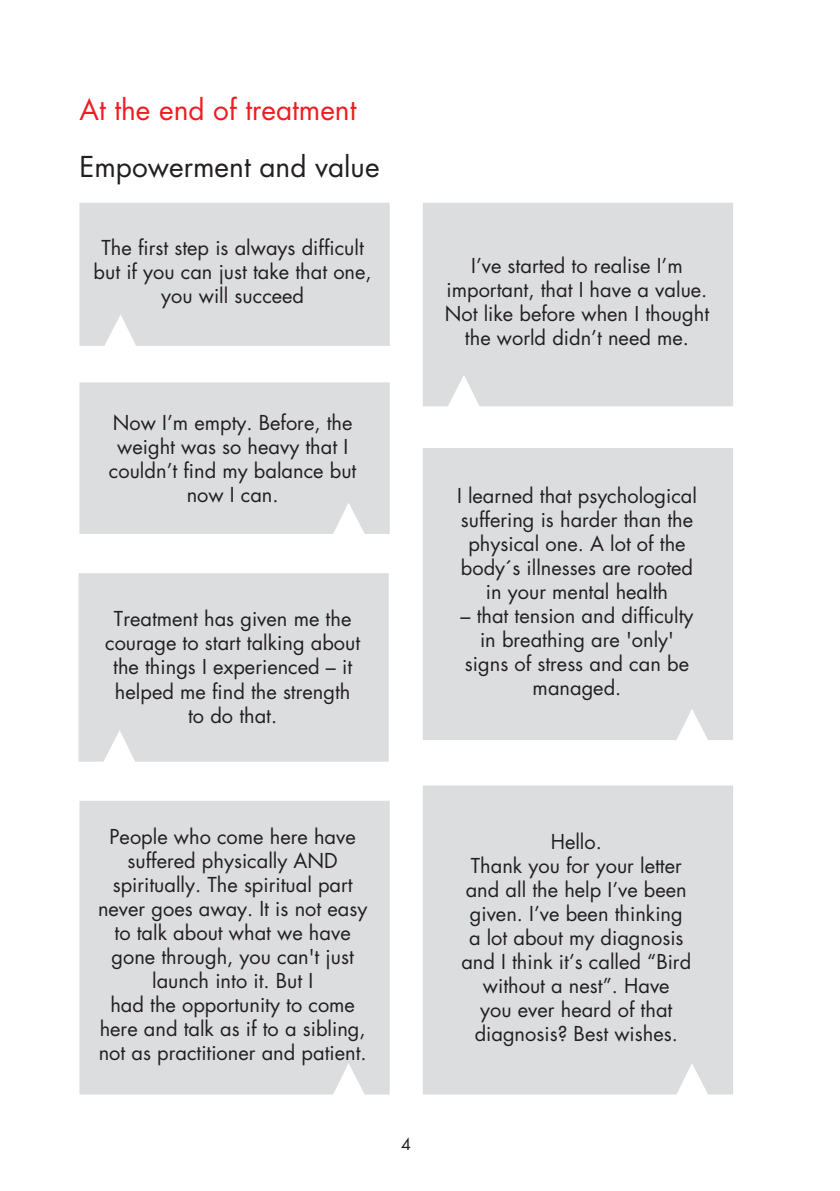
<style>
.page{position:relative;width:840px;height:1191px;background:#fff}
.page>*{position:absolute;margin:0;border:0;box-sizing:border-box;transform-origin:0 0}
.Ingress{font:28px "Futura Std";color:#ee1d23}
.Ingress-2{font:28px "Futura Std";color:#231f20}
.Bubblorna{font:20px/24px "Futura Std";color:#231f20;text-align:center}
.t1{font:16px "Futura Std";color:#231f20}
</style>
<div class="page">
<div style="left:423px;top:785px;width:309px;height:309px;background:#dcdddf"></div>
<div style="left:78px;top:573px;width:310px;height:188px;background:#dcdddf"></div>
<div style="left:79px;top:382px;width:310px;height:152px;background:#dcdddf"></div>
<div style="left:423px;top:203px;width:309px;height:203px;background:#dcdddf"></div>
<div style="left:79px;top:203px;width:310px;height:143px;background:#dcdddf"></div>
<div style="left:423px;top:448px;width:309px;height:292px;background:#dcdddf"></div>
<div style="left:79px;top:801px;width:310px;height:293px;background:#dcdddf"></div>
<p class="Ingress" style="left:79px;top:91px;width:278px">At the end of treatment</p>
<p class="Ingress-2" style="left:79px;top:148px;width:301px">Empowerment and value</p>
<p class="Bubblorna" style="left:94px;top:235px;width:279px">The first step is always difficult but if you can just take that one, you will succeed</p>
<p class="Bubblorna" style="left:109px;top:410px;width:249px">Now I’m empty. Before, the weight was so heavy that I couldn’t find my balance but now I can.</p>
<p class="Bubblorna" style="left:105px;top:607px;width:256px">Treatment has given me the courage to start talking about the things I experienced – it helped me find the strength to do that.</p>
<p class="Bubblorna" style="left:444px;top:254px;width:266px">I’ve started to realise I’m important, that I have a value.<br>Not like before when I thought the world didn’t need me.</p>
<p class="Bubblorna" style="left:457px;top:484px;width:241px">I learned that psychological suffering is harder than the physical one. A lot of the body´s illnesses are rooted in your mental health</p>
<p class="Bubblorna" style="left:460px;top:604px;width:234px">– that tension and difficulty in breathing are 'only' signs of stress and can be managed.</p>
<p class="Bubblorna" style="left:98px;top:825px;width:271px">People who come here have suffered physically AND spiritually. The spiritual part never goes away. It is not easy to talk about what we have gone through, you can't just launch into it. But I</p>
<p class="Bubblorna" style="left:99px;top:993px;width:269px">had the opportunity to come here and talk as if to a sibling, not as practitioner and patient.</p>
<p class="t1" style="left:401px;top:1134px;width:11px">4</p>
<p class="Bubblorna" style="left:550px;top:829px;width:53px">Hello.</p>
<p class="Bubblorna" style="left:461px;top:853px;width:231px">Thank you for your letter and all the help I’ve been given. I’ve been thinking<br>a lot about my diagnosis and I think it’s called “Bird without a nest”. Have<br>you ever heard of that diagnosis? Best wishes.</p>
</div>
